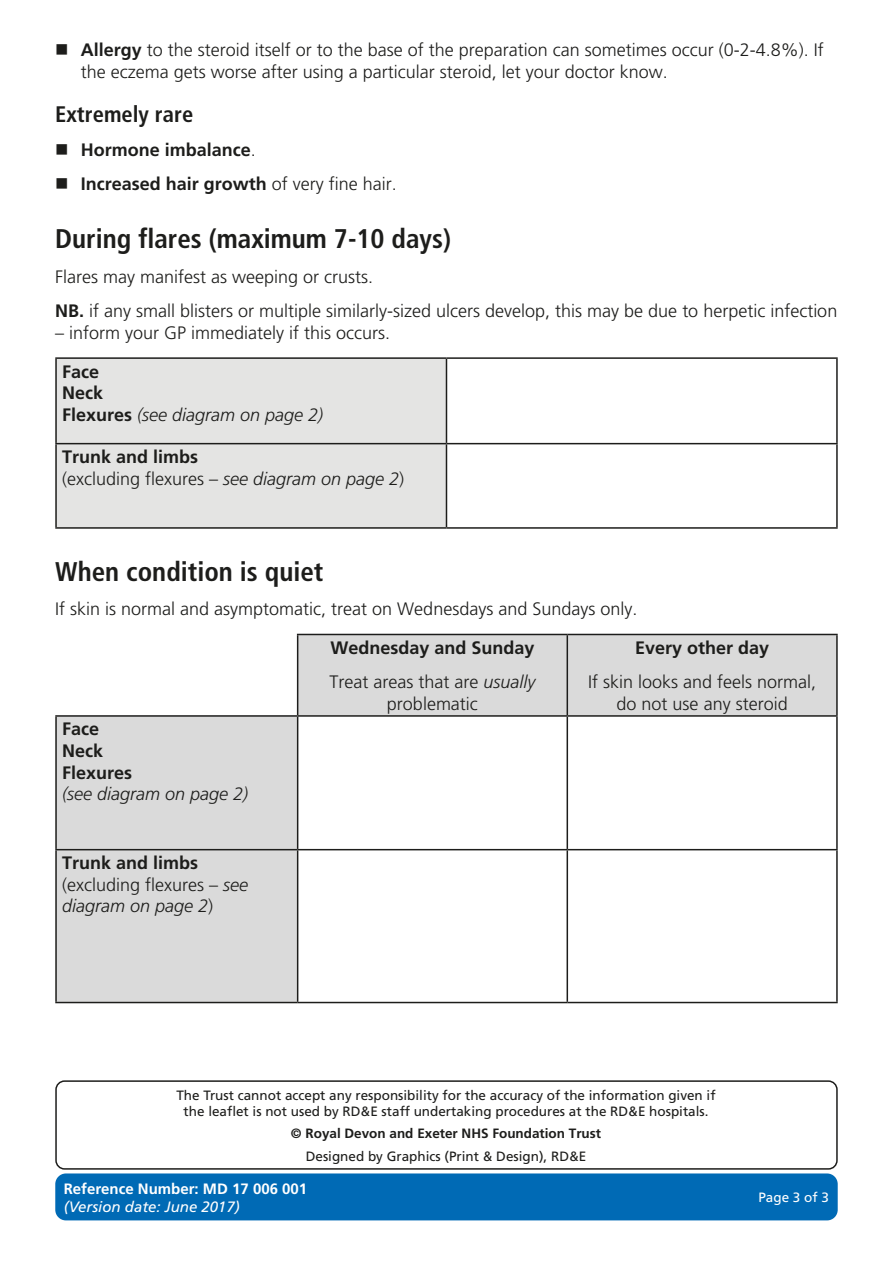
<style>
.page{position:relative;width:893px;height:1263px;background:#fff}
.page>*{position:absolute;margin:0;border:0;box-sizing:border-box;transform-origin:0 0}
.t1{font:700 condensed 27px "Frutiger 67";color:#1d1d1b}
.t2{font:700 condensed 22.5px "Frutiger 67";color:#1d1d1b}
.t3{font:300 18px/21.6px "Frutiger 45";color:#1d1d1b}
.t4{font:700 18px/21.6px "Frutiger 65";color:#1d1d1b}
.t5{font:italic 300 18px "Frutiger 46";color:#1d1d1b}
.t6{font:700 15px "Frutiger 65";color:#fff}
.t7{font:italic 15px "Frutiger 56";color:#fff}
.t8{font:13.5px/16.2px "Frutiger 55 Roman";color:#1d1d1b;text-align:center}
.t9{font:700 13.5px "Frutiger 65";color:#1d1d1b}
.t10{font:13.5px "Frutiger 55 Roman";color:#fff}
.s1{font-family:"Frutiger 65";font-weight:700}
.s2{font-family:"Frutiger 45";font-weight:300}
.s3{font-family:"Frutiger 65";font-weight:700;font-style:normal}
.s4{font-family:"Frutiger 46";font-style:italic}
.s5{font-family:"Frutiger 45";font-style:normal}
</style>
<div class="page">
<div style="left:55px;top:1173px;width:783px;height:47px;background:#006ab5;border-radius:11px"></div>
<div style="left:55px;top:1080px;width:783px;height:90px;border:2px solid #1d1d1b;border-radius:9px"></div>
<div style="left:57px;top:359px;width:389px;height:168px;background:#e4e4e3"></div>
<hr style="left:55px;top:357px;width:391px;height:2px;background:#1d1d1b">
<hr style="left:55px;top:359px;width:2px;height:84px;background:#1d1d1b">
<hr style="left:446px;top:357px;width:392px;height:2px;background:#1d1d1b">
<hr style="left:446px;top:359px;width:1px;height:84px;background:#1d1d1b">
<hr style="left:836px;top:359px;width:2px;height:84px;background:#1d1d1b">
<hr style="left:55px;top:443px;width:391px;height:1px;background:#1d1d1b">
<hr style="left:55px;top:444px;width:2px;height:83px;background:#1d1d1b">
<hr style="left:446px;top:443px;width:392px;height:1px;background:#1d1d1b">
<hr style="left:446px;top:444px;width:1px;height:83px;background:#1d1d1b">
<hr style="left:836px;top:444px;width:2px;height:83px;background:#1d1d1b">
<hr style="left:55px;top:527px;width:391px;height:2px;background:#1d1d1b">
<hr style="left:446px;top:527px;width:392px;height:2px;background:#1d1d1b">
<svg style="left:57px;top:634px;width:779px;height:368px"></svg>
<hr style="left:297px;top:634px;width:270px;height:1px;background:#1d1d1b">
<hr style="left:297px;top:635px;width:1px;height:80px;background:#1d1d1b">
<hr style="left:567px;top:634px;width:271px;height:1px;background:#1d1d1b">
<hr style="left:567px;top:635px;width:1px;height:80px;background:#1d1d1b">
<hr style="left:836px;top:635px;width:2px;height:80px;background:#1d1d1b">
<hr style="left:55px;top:715px;width:243px;height:2px;background:#1d1d1b">
<hr style="left:55px;top:717px;width:2px;height:132px;background:#1d1d1b">
<hr style="left:298px;top:715px;width:269px;height:2px;background:#1d1d1b">
<hr style="left:297px;top:717px;width:1px;height:132px;background:#1d1d1b">
<hr style="left:567px;top:715px;width:271px;height:2px;background:#1d1d1b">
<hr style="left:567px;top:717px;width:1px;height:132px;background:#1d1d1b">
<hr style="left:836px;top:717px;width:2px;height:132px;background:#1d1d1b">
<hr style="left:55px;top:849px;width:243px;height:1px;background:#1d1d1b">
<hr style="left:55px;top:850px;width:2px;height:152px;background:#1d1d1b">
<hr style="left:298px;top:849px;width:269px;height:1px;background:#1d1d1b">
<hr style="left:297px;top:850px;width:1px;height:152px;background:#1d1d1b">
<hr style="left:567px;top:849px;width:271px;height:1px;background:#1d1d1b">
<hr style="left:567px;top:850px;width:1px;height:152px;background:#1d1d1b">
<hr style="left:836px;top:850px;width:2px;height:152px;background:#1d1d1b">
<hr style="left:55px;top:1002px;width:243px;height:1px;background:#1d1d1b">
<hr style="left:298px;top:1002px;width:269px;height:1px;background:#1d1d1b">
<hr style="left:567px;top:1002px;width:271px;height:1px;background:#1d1d1b">
<p class="t3" style="left:81px;top:39px;width:745px"><span class="s1">Allergy</span> to the steroid itself or to the base of the preparation can sometimes occur (0-2-4.8%). If the eczema gets worse after using a particular steroid, let your doctor know.</p>
<p class="t2" style="left:55px;top:100px;width:139px">Extremely rare</p>
<p class="t4" style="left:81px;top:132px;width:318px;line-height:34.3px">Hormone imbalance<span class="s2">.<br></span>Increased hair growth <span class="s2">of very fine hair.</span></p>
<h1 class="t1" style="left:55px;top:223px;width:397px">During flares (maximum 7-10 days)</h1>
<p class="t3" style="left:55px;top:259px;width:783px;line-height:34.3px">Flares may manifest as weeping or crusts.<br><span class="s1">NB.</span> if any small blisters or multiple similarly-sized ulcers develop, this may be due to herpetic infection</p>
<p class="t3" style="left:55px;top:322px;width:336px">– inform your GP immediately if this occurs.</p>
<p class="t4" style="left:62px;top:360px;width:43px">Face<br>Neck</p>
<p class="t5" style="left:62px;top:404px;width:263px"><span class="s3">Flexures</span> (see diagram on page 2)</p>
<p class="t4" style="left:62px;top:446px;width:138px">Trunk and limbs</p>
<p class="t3" style="left:62px;top:468px;width:344px">(excluding flexures – <span class="s4">see diagram on page 2</span>)</p>
<h1 class="t1" style="left:55px;top:555px;width:270px">When condition is quiet</h1>
<p class="t3" style="left:55px;top:598px;width:584px">If skin is normal and asymptomatic, treat on Wednesdays and Sundays only.</p>
<p class="t4" style="left:330px;top:637px;width:206px">Wednesday and Sunday</p>
<p class="t3" style="left:329px;top:671px;width:207px;text-align:center">Treat areas that are <span class="s4">usually </span>problematic</p>
<p class="t4" style="left:635px;top:637px;width:136px">Every other day</p>
<p class="t3" style="left:588px;top:671px;width:230px;text-align:center">If skin looks and feels normal, do not use any steroid</p>
<p class="t4" style="left:62px;top:718px;width:72px">Face<br>Neck<br>Flexures</p>
<p class="t5" style="left:62px;top:784px;width:188px">(see diagram on page 2)</p>
<p class="t4" style="left:62px;top:852px;width:138px">Trunk and limbs</p>
<p class="t3" style="left:62px;top:874px;width:188px">(excluding flexures – <span class="s4">see</span></p>
<p class="t5" style="left:62px;top:896px;width:153px">diagram on page 2<span class="s5">)</span></p>
<p class="t8" style="left:176px;top:1087px;width:541px">The Trust cannot accept any responsibility for the accuracy of the information given if the leaflet is not used by RD&amp;E staff undertaking procedures at the RD&amp;E hospitals.</p>
<p class="t9" style="left:291px;top:1126px;width:312px">© Royal Devon and Exeter NHS Foundation Trust</p>
<p class="t8" style="left:306px;top:1148px;width:282px">Designed by Graphics (Print &amp; Design), RD&amp;E</p>
<p class="t6" style="left:64px;top:1179px;width:245px">Reference Number: MD 17 006 001</p>
<p class="t7" style="left:64px;top:1197px;width:178px">(Version date: June 2017)</p>
<p class="t10" style="left:758px;top:1189px;width:72px">Page 3 of 3</p>
</div>
